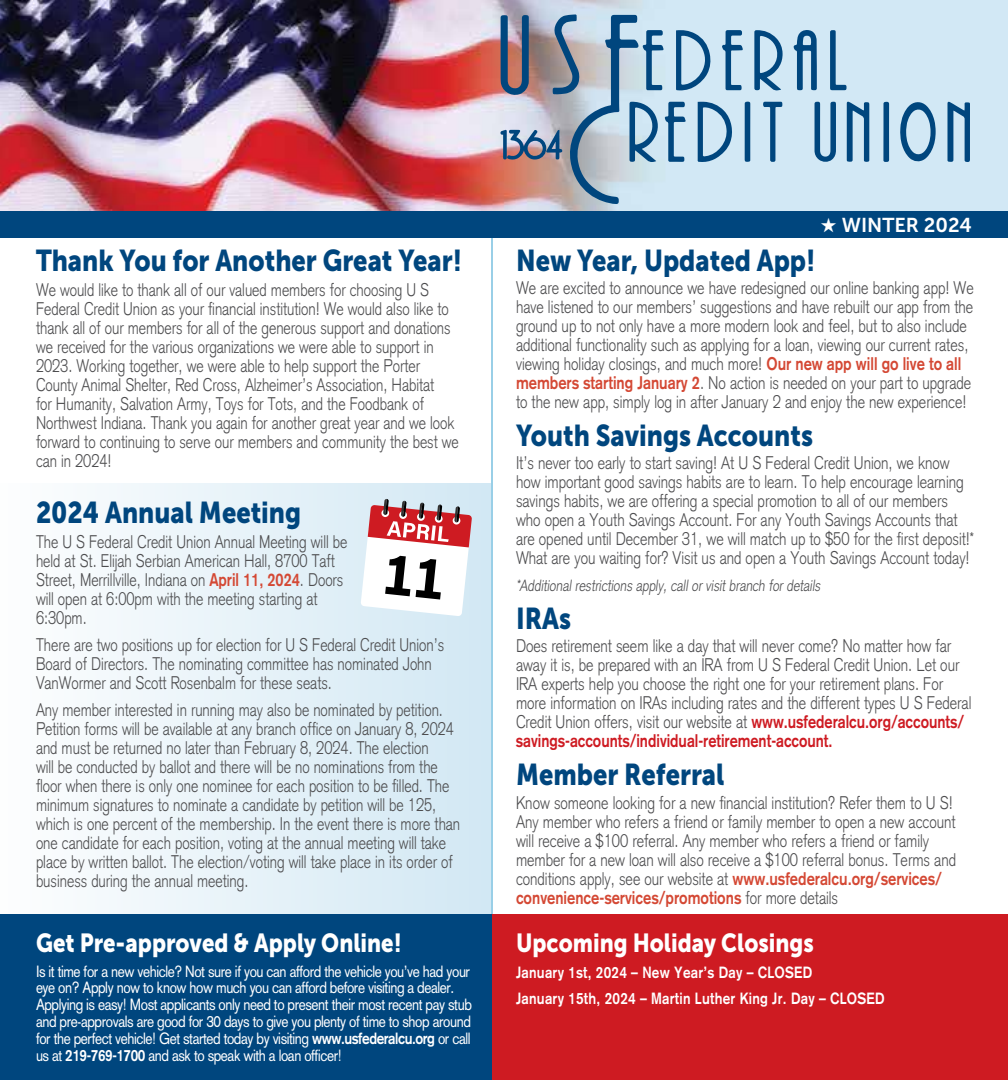
<style>
.page{position:relative;width:1008px;height:1080px;background:#fff}
.page>*{position:absolute;margin:0;border:0;box-sizing:border-box;transform-origin:0 0}
.t1{font:30px "Museo Sans 900";color:#00467e;scale:.85 1}
.t2{font:26px "Museo Sans 900";color:#fff;scale:.85 1}
.t3{font:20px "Museo Sans 700";color:#fff}
.t4{font:300 18px/19px "Akzidenz Grotesk";color:#4d4d4f;scale:.82 1}
.t5{font:300 18px/19px "Akzidenz Grotesk";color:#4d4d4f;scale:.81 1}
.t6{font:16px/17px "Akzidenz Grotesk";letter-spacing:-.03em;color:#fff;scale:.85 1}
.t7{font:700 16px/26px "Akzidenz Grotesk";letter-spacing:.02em;color:#fff;scale:.85 1}
.t8{font:300 16px "Akzidenz Grotesk";color:#4d4d4f;scale:.82 1}
.s1{font-weight:700;color:#d44834}
.s2{font-weight:700}
.s3{font-weight:700;color:#ce1b22}
</style>
<div class="page">
<img style="left:0;top:0;width:1008px;height:211px">
<div style="left:0;top:484px;width:492px;height:430px;background:linear-gradient(to right,#fdfefe,#d2e8f4)"></div>
<div style="left:492px;top:914px;width:516px;height:166px;background:#ce1b22"></div>
<div style="left:0;top:914px;width:492px;height:166px;background:#00467e"></div>
<div style="left:0;top:211px;width:1008px;height:27px;background:#00467e"></div>
<svg style="left:900px;top:101px;width:36px;height:62px;background:#87aeca"></svg>
<svg style="left:793px;top:30px;width:24px;height:60px"></svg>
<svg style="left:947px;top:101px;width:23px;height:61px"></svg>
<svg style="left:847px;top:101px;width:22px;height:61px"></svg>
<svg style="left:815px;top:102px;width:21px;height:61px"></svg>
<svg style="left:830px;top:30px;width:17px;height:60px"></svg>
<svg style="left:883px;top:102px;width:6px;height:60px"></svg>
<svg style="left:501px;top:14px;width:282px;height:190px;background:#a4b6c7"></svg>
<hr style="left:491px;top:238px;width:2px;height:676px;background:#99cfe7">
<svg style="left:361px;top:499px;width:111px;height:117px"></svg>
<h1 class="t1" style="left:36px;top:243px;width:503px">Thank You for Another Great Year!</h1>
<p class="t5" style="left:36px;top:280px;width:524px">We would like to thank all of our valued members for choosing U S Federal Credit Union as your financial institution! We would also like to thank all of our members for all of the generous support and donations we received for the various organizations we were able to support in 2023. Working together, we were able to help support the Porter County Animal Shelter, Red Cross, Alzheimer’s Association, Habitat<br>for Humanity, Salvation Army, Toys for Tots, and the Foodbank of Northwest Indiana. Thank you again for another great year and we look forward to continuing to serve our members and community the best we can in 2024!</p>
<h1 class="t1" style="left:36px;top:496px;width:314px">2024 Annual Meeting</h1>
<p class="t5" style="left:36px;top:533px;width:386px">The U S Federal Credit Union Annual Meeting will be held at St. Elijah Serbian American Hall, 8700 Taft Street, Merrillville, Indiana on <span class="s1">April 11, 2024</span>. Doors will open at 6:00pm with the meeting starting at 6:30pm.</p>
<p class="t5" style="left:36px;top:636px;width:506px">There are two positions up for election for U S Federal Credit Union’s<br>Board of Directors. The nominating committee has nominated John<br>VanWormer and Scott Rosenbalm for these seats.</p>
<p class="t5" style="left:36px;top:701px;width:525px">Any member interested in running may also be nominated by petition.<br>Petition forms will be available at any branch office on January 8, 2024 and must be returned no later than February 8, 2024. The election<br>will be conducted by ballot and there will be no nominations from the floor when there is only one nominee for each position to be filled. The minimum signatures to nominate a candidate by petition will be 125, which is one percent of the membership. In the event there is more than one candidate for each position, voting at the annual meeting will take place by written ballot. The election/voting will take place in its order of business during the annual meeting.</p>
<h2 class="t2" style="left:36px;top:928px;width:432px">Get Pre-approved &amp; Apply Online!</h2>
<p class="t6" style="left:36px;top:962px;width:514px">Is it time for a new vehicle? Not sure if you can afford the vehicle you’ve had your eye on? Apply now to know how much you can afford before visiting a dealer.<br>Applying is easy! Most applicants only need to present their most recent pay stub and pre-approvals are good for 30 days to give you plenty of time to shop around for the perfect vehicle! Get started today by visiting <span class="s2">www.usfederalcu.org</span> or call us at <span class="s2">219-769-1700</span> and ask to speak with a loan officer!</p>
<p class="t3" style="left:821px;top:214px;width:153px">★ WINTER 2024</p>
<h1 class="t1" style="left:516px;top:243px;width:354px">New Year, Updated App!</h1>
<p class="t4" style="left:516px;top:278px;width:560px">We are excited to announce we have redesigned our online banking app! We have listened to our members’ suggestions and have rebuilt our app from the ground up to not only have a more modern look and feel, but to also include additional functionality such as applying for a loan, viewing our current rates, viewing holiday closings, and much more! <span class="s1">Our new app will go live to all members starting January 2</span>. No action is needed on your part to upgrade to the new app, simply log in after January 2 and enjoy the new experience!</p>
<h1 class="t1" style="left:516px;top:418px;width:351px">Youth Savings Accounts</h1>
<p class="t4" style="left:516px;top:453px;width:560px">It’s never too early to start saving! At U S Federal Credit Union, we know how important good savings habits are to learn. To help encourage learning savings habits, we are offering a special promotion to all of our members who open a Youth Savings Account. For any Youth Savings Accounts that are opened until December 31, we will match up to $50 for the first deposit!* What are you waiting for? Visit us and open a Youth Savings Account today!</p>
<p class="t8" style="left:516px;top:576px;width:376px">*Additional restrictions apply, call or visit branch for details</p>
<h1 class="t1" style="left:516px;top:602px;width:66px">IRAs</h1>
<p class="t4" style="left:516px;top:637px;width:557px">Does retirement seem like a day that will never come? No matter how far away it is, be prepared with an IRA from U S Federal Credit Union. Let our IRA experts help you choose the right one for your retirement plans. For more information on IRAs including rates and the different types U S Federal Credit Union offers, visit our website at <span class="s3">www.usfederalcu.org/accounts/ savings-accounts/individual-retirement-account.</span></p>
<h1 class="t1" style="left:516px;top:758px;width:247px">Member Referral</h1>
<p class="t4" style="left:516px;top:793px;width:538px">Know someone looking for a new financial institution? Refer them to U S!<br>Any member who refers a friend or family member to open a new account will receive a $100 referral. Any member who refers a friend or family member for a new loan will also receive a $100 referral bonus. Terms and conditions apply, see our website at <span class="s1">www.usfederalcu.org/services/ convenience-services/promotions</span> for more details</p>
<h2 class="t2" style="left:516px;top:928px;width:352px">Upcoming Holiday Closings</h2>
<p class="t7" style="left:516px;top:959px;width:435px">January 1st, 2024 – New Year’s Day – CLOSED<br>January 15th, 2024 – Martin Luther King Jr. Day – CLOSED</p>
</div>
